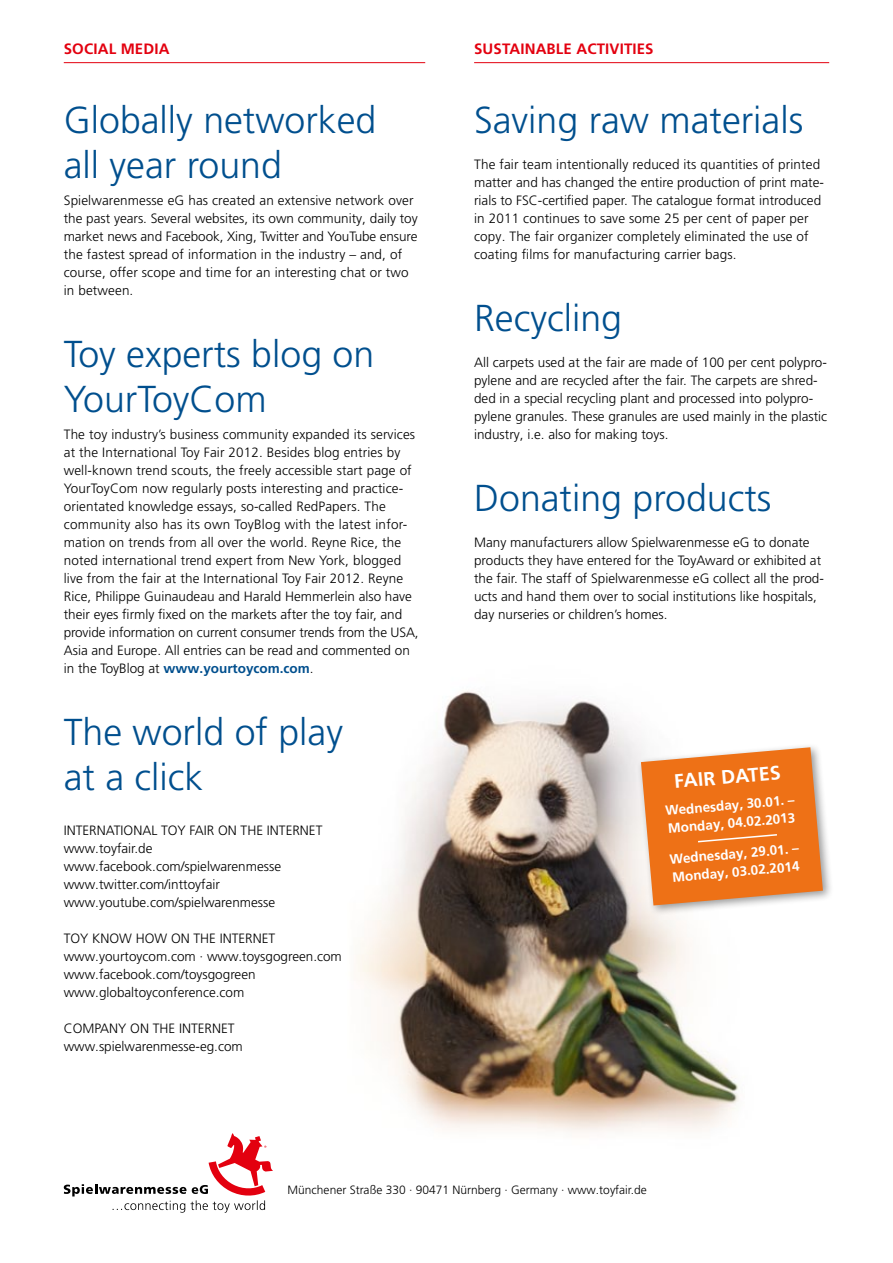
<style>
.page{position:relative;width:893px;height:1263px;background:#fff}
.page>*{position:absolute;margin:0;border:0;box-sizing:border-box;transform-origin:0 0}
.t1{font:300 37.5px/45px "Frutiger LT Pro";color:#004f8e}
.t2{font:700 19.5px "Frutiger LT Pro";color:#fff}
.t3{font:700 15px "Frutiger LT Pro";letter-spacing:.01em;color:#e3000f}
.t4{font:300 13.5px/18px "Frutiger LT Pro";color:#000}
.t5{font:700 13.5px/18px "Frutiger LT Pro";color:#fff}
.t6{font:300 12px "Frutiger LT Pro";color:#000}
.s1{font-weight:700;color:#004f8e}
</style>
<div class="page">
<img style="left:356px;top:691px;width:383px;height:442px">
<svg style="left:64px;top:1133px;width:209px;height:80px"></svg>
<hr style="left:64px;top:62px;width:361px;height:1px;background:#e3000f">
<hr style="left:474px;top:62px;width:355px;height:1px;background:#e3000f">
<div style="left:636px;top:742px;width:198px;height:174px;background:#000;opacity:.4"></div>
<svg style="left:641px;top:747px;width:182px;height:158px"></svg>
<p class="t3" style="left:64px;top:40px;width:107px">Social Media</p>
<p class="t3" style="left:474px;top:40px;width:113px">SUSTAINABLE ACT</p>
<p class="t3" style="left:605px;top:40px;width:50px">IVITIES</p>
<h1 class="t1" style="left:64px;top:97px;width:314px">Globally networked all year round</h1>
<p class="t4" style="left:64px;top:191px;width:356px">Spielwarenmesse eG has created an extensive network over the past years. Several websites, its own community, daily toy market news and Facebook, Xing, Twitter and YouTube ensure the fastest spread of information in the industry – and, of course, offer scope and time for an interesting chat or two in between.</p>
<h1 class="t1" style="left:64px;top:331px;width:312px">Toy experts blog on<br>YourToyCom</h1>
<p class="t4" style="left:64px;top:425px;width:356px">The toy industry’s business community expanded its services at the International Toy Fair 2012. Besides blog entries by well-known trend scouts, the freely accessible start page of YourToyCom now regularly posts interesting and practice&shy;orientated knowledge essays, so-called RedPapers. The community also has its own ToyBlog with the latest infor&shy;mation on trends from all over the world. Reyne Rice, the noted international trend expert from New York, blogged live from the fair at the International Toy Fair 2012. Reyne Rice, Philippe Guinaudeau and Harald Hemmerlein also have their eyes firmly fixed on the markets after the toy fair, and provide information on current consumer trends from the USA, Asia and Europe. All entries can be read and commented on in the ToyBlog at <span class="s1">www.yourtoycom.com</span>.</p>
<h1 class="t1" style="left:64px;top:709px;width:281px">The world of play at a click</h1>
<p class="t4" style="left:64px;top:821px;width:260px">INTERNATIONAL TOY FAIR ON THE INTERNET www.toyfair.de www.facebook.com/spielwarenmesse www.twitter.com/inttoyfair www.youtube.com/spielwarenmesse</p>
<p class="t4" style="left:64px;top:929px;width:48px">Toy Know</p>
<p class="t4" style="left:64px;top:929px;width:280px;text-indent:72px">How ON THE Internet www.yourtoycom.com · www.toysgogreen.com www.facebook.com/toysgogreen www.globaltoyconference.com</p>
<p class="t4" style="left:64px;top:1019px;width:181px">COMPANY ON THE INTERNET www.spielwarenmesse-eg.com</p>
<h1 class="t1" style="left:474px;top:97px;width:331px">Saving raw materials</h1>
<p class="t4" style="left:474px;top:155px;width:351px">The fair team intentionally reduced its quantities of printed matter and has changed the entire production of print mate&shy;rials to FSC-certified paper. The catalogue format introduced in 2011 continues to save some 25 per cent of paper per copy. The fair organizer completely eliminated the use of coating films for manufacturing carrier bags.</p>
<h1 class="t1" style="left:474px;top:295px;width:149px">Recycling</h1>
<p class="t4" style="left:474px;top:353px;width:355px">All carpets used at the fair are made of 100 per cent polypro&shy;pylene and are recycled after the fair. The carpets are shred&shy;ded in a special recycling plant and processed into polypro&shy;pylene granules. These granules are used mainly in the plastic industry, i.e. also for making toys.</p>
<h1 class="t1" style="left:474px;top:475px;width:299px">Donating products</h1>
<p class="t4" style="left:474px;top:533px;width:351px">Many manufacturers allow Spielwarenmesse eG to donate products they have entered for the ToyAward or exhibited at the fair. The staff of Spielwarenmesse eG collect all the prod&shy;ucts and hand them over to social institutions like hospitals, day nurseries or children’s homes.</p>
<h2 class="t2" style="left:673px;top:770px;width:97px;rotate:-5deg">Fair Dates</h2>
<p class="t5" style="left:665px;top:802px;width:131px;rotate:-5deg">Wednesday, 30.01. –<br>Monday, 04.02.2013</p>
<p class="t5" style="left:669px;top:850px;width:131px;rotate:-5deg">Wednesday, 29.01. –<br>Monday, 03.02.2014</p>
<p class="t6" style="left:288px;top:1182px;width:361px">Münchener Straße 330 · 90471 Nürnberg · Germany · www.toyfair.de</p>
</div>
